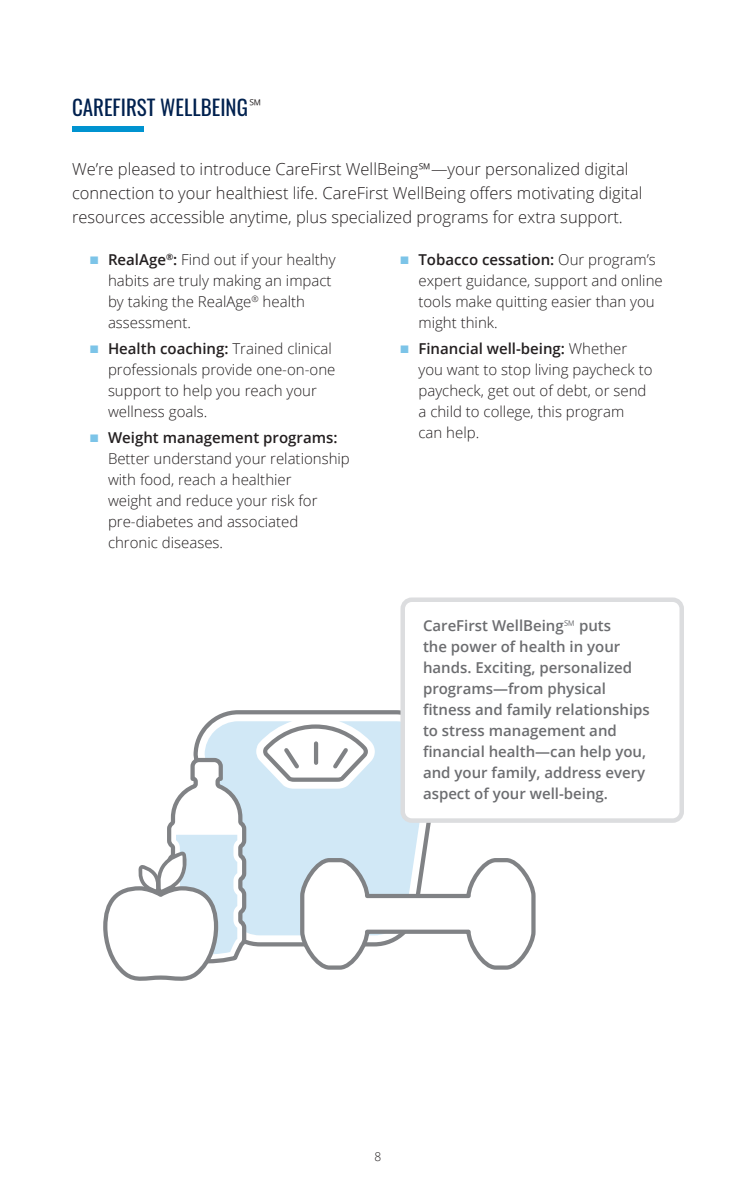
<style>
.page{position:relative;width:756px;height:1188px;background:#fff}
.page>*{position:absolute;margin:0;border:0;box-sizing:border-box;transform-origin:0 0}
.OE-Page_Intro{font:21px "Oswald";color:#00214f}
.OE-Larger_Body{font:300 16.5px/24px "Open Sans";color:#231f20}
.t1{font:300 15px/21px "Open Sans";color:#231f20}
.OE-BodyText{font:600 15px/21px "Open Sans";color:#6c6d70}
.OE-BodyText-2{font:300 12px "Open Sans";color:#231f20}
.s1{color:#7cc4e8}
.s2{font-weight:600}
.s3{font-weight:300}
</style>
<div class="page">
<div style="left:72px;top:126px;width:72px;height:6px;background:#0093d0"></div>
<svg style="left:194px;top:710px;width:237px;height:236px"></svg>
<svg style="left:205px;top:721px;width:225px;height:214px;fill:#d1e8f6"></svg>
<svg style="left:298px;top:856px;width:238px;height:114px"></svg>
<svg style="left:103px;top:756px;width:146px;height:225px"></svg>
<div style="left:403px;top:600px;width:279px;height:221px;background:#fff;border-radius:9px"></div>
<div style="left:400px;top:597px;width:284px;height:226px;border:4px solid #dcdddf;border-radius:9px"></div>
<p class="OE-Page_Intro" style="left:72px;top:89px;width:177px">CAREFIRST WELLBEING</p>
<p class="OE-Larger_Body" style="left:249px;top:92px;width:14px">℠</p>
<p class="OE-Larger_Body" style="left:72px;top:156px;width:572px">We’re pleased to introduce CareFirst WellBeing℠—your personalized digital connection to your healthiest life. CareFirst WellBeing offers motivating digital resources accessible anytime, plus specialized programs for extra support.</p>
<p class="t1" style="left:108px;top:249px;width:229px;text-indent:-18px"><span class="s1">■</span> <span class="s2">RealAge</span><sup>®</sup><span class="s2">:</span> Find out if your healthy habits are truly making an impact by taking the RealAge<sup>®</sup> health assessment.</p>
<p class="t1" style="left:108px;top:337px;width:229px;text-indent:-18px"><span class="s1">■</span> <span class="s2">Health coaching:</span> Trained clinical professionals provide one-on-one support to help you reach your wellness goals.</p>
<p class="t1" style="left:108px;top:426px;width:243px;text-indent:-18px"><span class="s1">■</span> <span class="s2">Weight management programs:<br></span>Better understand your relationship with food, reach a healthier<br>weight and reduce your risk for pre-diabetes and associated chronic diseases.</p>
<p class="t1" style="left:418px;top:249px;width:246px;text-indent:-18px"><span class="s1">■</span> <span class="s2">Tobacco cessation:</span> Our program’s expert guidance, support and online tools make quitting easier than you might think.</p>
<p class="t1" style="left:418px;top:337px;width:236px;text-indent:-18px"><span class="s1">■</span> <span class="s2">Financial well-being:</span> Whether you want to stop living paycheck to paycheck, get out of debt, or send a child to college, this program<br>can help.</p>
<p class="OE-BodyText" style="left:423px;top:615px;width:228px">CareFirst WellBeing<span class="s3">℠</span> puts<br>the power of health in your hands. Exciting, personalized programs—from physical fitness and family relationships to stress management and financial health—can help you, and your family, address every aspect of your well-being.</p>
<p class="OE-BodyText-2" style="left:375px;top:1149px;width:8px">8</p>
</div>
